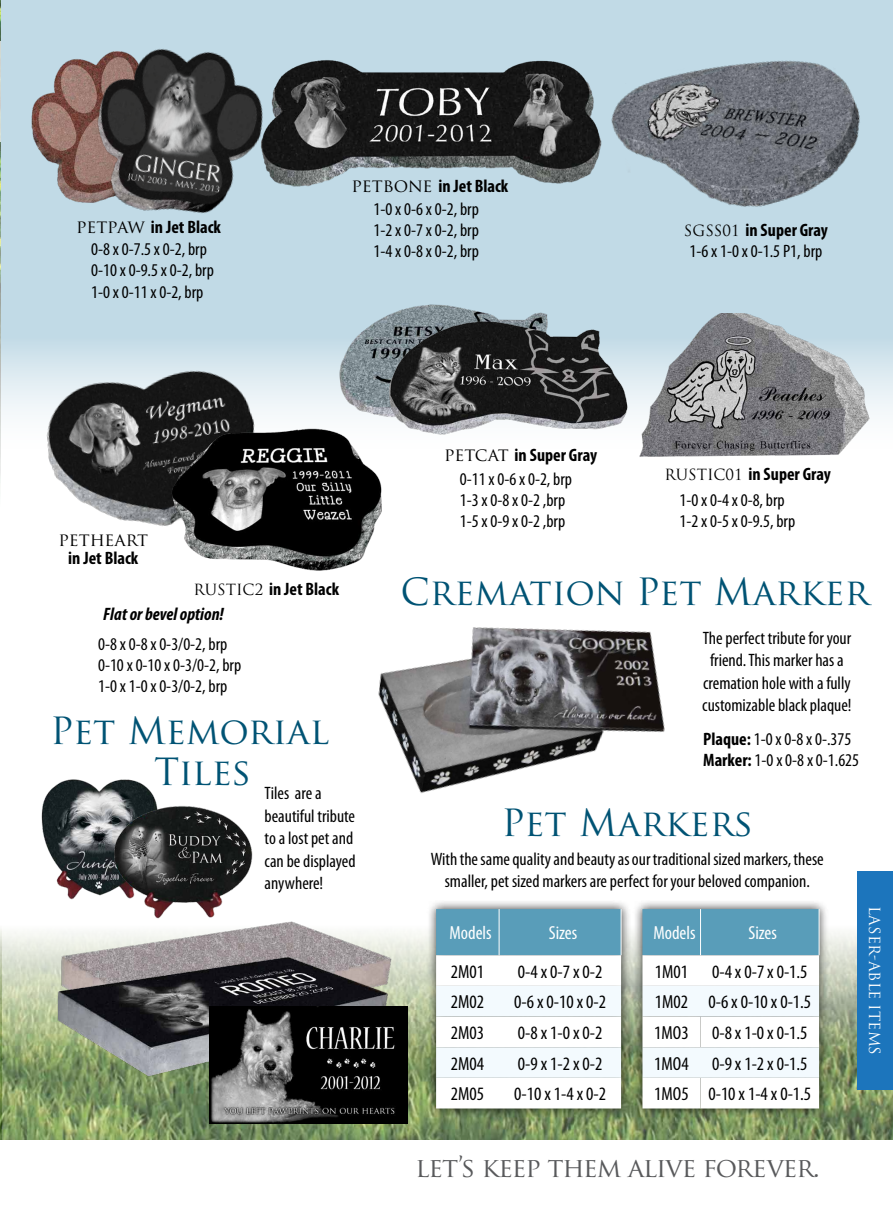
<style>
.page{position:relative;width:893px;height:1212px;background:#fff}
.page>*{position:absolute;margin:0;border:0;box-sizing:border-box;transform-origin:0 0}
.t1{font:36.6px/41px "Trajan Pro";letter-spacing:-.015em;color:#005374}
.t2{font:26.4px "Trajan Pro";color:#58595b}
.t3{font:condensed 18.9px/30.6px "Myriad Pro";color:#000}
.t4{font:condensed 18.9px "Myriad Pro";color:#fff}
.t5{font:condensed 18px/21px "Myriad Pro";color:#000}
.t6{font:700 condensed 18px "Myriad Pro";color:#000}
.t7{font:italic 700 condensed 18px "Myriad Pro";color:#000}
.t8{font:18px "Trajan Pro";color:#000}
.t9{font:15px "Trajan Pro";color:#fff}
.t10{font:15px "Trajan Pro";color:#000}
.s1{font-family:"Trajan Pro";font-stretch:normal}
.s2{font-weight:700}
.s3{font-family:"Trajan Pro";font-weight:400;font-stretch:normal}
.s4{font-family:"Trajan Pro";font-stretch:normal;font-size:15px}
.s5{font-family:"Trajan Pro";font-weight:400;font-stretch:normal;font-size:15px}
</style>
<div class="page">
<img style="left:0;top:0;width:1px;height:483px">
<hr style="left:0;top:41px;width:2px;height:101px;background:#fff">
<img style="left:0;top:871px;width:893px;height:269px">
<div style="left:858px;top:871px;width:35px;height:219px;background:#1c75bc"></div>
<div style="left:2px;top:0;width:891px;height:415px;background:#c1dae6"></div>
<img style="left:299px;top:39px;width:300px;height:168px">
<img style="left:599px;top:24px;width:286px;height:220px">
<div style="left:426px;top:899px;width:204px;height:219px;background:#000;opacity:.75"></div>
<svg style="left:438px;top:909px;width:183px;height:199px"></svg>
<hr style="left:499px;top:909px;width:1px;height:46px;background:#fff">
<hr style="left:621px;top:909px;width:1px;height:46px;background:#fff">
<div style="left:632px;top:899px;width:197px;height:219px;background:#000;opacity:.75"></div>
<svg style="left:642px;top:909px;width:177px;height:199px"></svg>
<hr style="left:700px;top:909px;width:1px;height:46px;background:#fff">
<hr style="left:819px;top:909px;width:1px;height:46px;background:#fff">
<img style="left:22px;top:871px;width:416px;height:269px">
<img style="left:210px;top:1006px;width:198px;height:117px">
<img style="left:26px;top:345px;width:257px;height:181px">
<img style="left:166px;top:416px;width:216px;height:155px">
<img style="left:610px;top:313px;width:283px;height:144px">
<img style="left:334px;top:555px;width:331px;height:238px">
<img style="left:22px;top:779px;width:135px;height:121px">
<img style="left:114px;top:806px;width:139px;height:112px">
<img style="left:25px;top:46px;width:22px;height:165px">
<img style="left:47px;top:4px;width:252px;height:253px">
<img style="left:319px;top:297px;width:277px;height:122px">
<img style="left:380px;top:319px;width:258px;height:122px">
<p class="t5" style="left:76px;top:216px;width:146px;line-height:22.8px;text-align:center"><span class="s1">petpaw</span> <span class="s2">in Jet Black<br></span>0-8 x 0-7.5 x 0-2, brp</p>
<p class="t5" style="left:91px;top:260px;width:124px">0-10 x 0-9.5 x 0-2, brp<br>1-0 x 0-11 x 0-2, brp</p>
<p class="t6" style="left:352px;top:177px;width:158px"><span class="s3">petbone</span> in Jet Black</p>
<p class="t5" style="left:374px;top:199px;width:107px;text-align:justify">1-0 x 0-6 x 0-2, brp 1-2 x 0-7 x 0-2, brp 1-4 x 0-8 x 0-2, brp</p>
<p class="t5" style="left:684px;top:219px;width:146px;text-align:center"><span class="s4">S GSS 01</span> <span class="s2">in Super Gray<br></span>1-6 x 1-0 x 0-1.5 P1, brp</p>
<p class="t8" style="left:59px;top:528px;width:91px">petheart</p>
<p class="t6" style="left:68px;top:548px;width:72px">in Jet Black</p>
<p class="t10" style="left:194px;top:580px;width:34px">RUSTIC</p>
<p class="t6" style="left:255px;top:579px;width:86px"><span class="s5">2</span> in Jet Black</p>
<p class="t7" style="left:103px;top:605px;width:122px">Flat or bevel option!</p>
<p class="t6" style="left:444px;top:445px;width:154px"><span class="s3">petcat</span> in Super Gray</p>
<p class="t5" style="left:460px;top:469px;width:114px">0-11 x 0-6 x 0-2, brp<br>1-3 x 0-8 x 0-2 ,brp<br>1-5 x 0-9 x 0-2 ,brp</p>
<p class="t10" style="left:664px;top:465px;width:34px">RUSTIC</p>
<p class="t6" style="left:725px;top:464px;width:107px"><span class="s5">01</span> in Super Gray</p>
<p class="t5" style="left:679px;top:490px;width:117px">1-0 x 0-4 x 0-8, brp<br>1-2 x 0-5 x 0-9.5, brp</p>
<h1 class="t1" style="left:400px;top:570px;width:473px">Cremation Pet Marker</h1>
<p class="t5" style="left:98px;top:634px;width:145px">0-8 x 0-8 x 0-3/0-2, brp<br>0-10 x 0-10 x 0-3/0-2, brp<br>1-0 x 1-0 x 0-3/0-2, brp</p>
<h1 class="t1" style="left:154px;top:710px;width:177px;text-indent:-104px">Pet Memorial<br>Tiles</h1>
<p class="t5" style="left:265px;top:782px;width:93px;line-height:22.5px">Tiles are a beautiful tribute to a lost pet and can be displayed anywhere!</p>
<p class="t5" style="left:702px;top:627px;width:151px;line-height:22.5px;text-align:center">The perfect tribute for your friend. This marker has a cremation hole with a fully customizable black plaque!</p>
<p class="t5" style="left:703px;top:729px;width:157px"><span class="s2">Plaque:</span> 1-0 x 0-8 x 0-.375<br><span class="s2">Marker:</span> 1-0 x 0-8 x 0-1.625</p>
<h1 class="t1" style="left:501px;top:802px;width:253px">Pet Markers</h1>
<p class="t5" style="left:431px;top:848px;width:394px;line-height:22.5px;text-align:center">With the same quality and beauty as our traditional sized markers, these smaller, pet sized markers are perfect for your beloved companion.</p>
<p class="t4" style="left:449px;top:923px;width:44px">Models</p>
<p class="t4" style="left:549px;top:923px;width:30px">Sizes</p>
<p class="t3" style="left:451px;top:956px;width:35px">2M01</p>
<p class="t3" style="left:518px;top:956px;width:86px">0-4 x 0-7 x 0-2</p>
<p class="t3" style="left:451px;top:987px;width:35px">2M02</p>
<p class="t3" style="left:514px;top:987px;width:93px">0-6 x 0-10 x 0-2</p>
<p class="t3" style="left:451px;top:1018px;width:35px">2M03</p>
<p class="t3" style="left:518px;top:1018px;width:86px">0-8 x 1-0 x 0-2</p>
<p class="t3" style="left:451px;top:1048px;width:35px">2M04</p>
<p class="t3" style="left:518px;top:1048px;width:86px">0-9 x 1-2 x 0-2</p>
<p class="t3" style="left:451px;top:1079px;width:35px">2M05</p>
<p class="t3" style="left:514px;top:1079px;width:93px">0-10 x 1-4 x 0-2</p>
<p class="t4" style="left:653px;top:923px;width:44px">Models</p>
<p class="t4" style="left:749px;top:923px;width:30px">Sizes</p>
<p class="t3" style="left:655px;top:956px;width:35px">1M01</p>
<p class="t3" style="left:654px;top:956px;width:158px;text-indent:58px">0-4 x 0-7 x 0-1.5<br>1M02 0-6 x 0-10 x 0-1.5<br>1MO3 0-8 x 1-0 x 0-1.5<br>1MO4 0-9 x 1-2 x 0-1.5<br>1MO5 0-10 x 1-4 x 0-1.5</p>
<p class="t9" style="left:884px;top:906px;width:150px;rotate:90deg">laser-able items</p>
<h2 class="t2" style="left:415px;top:1150px;width:406px">let’s keep them alive forever.</h2>
</div>
